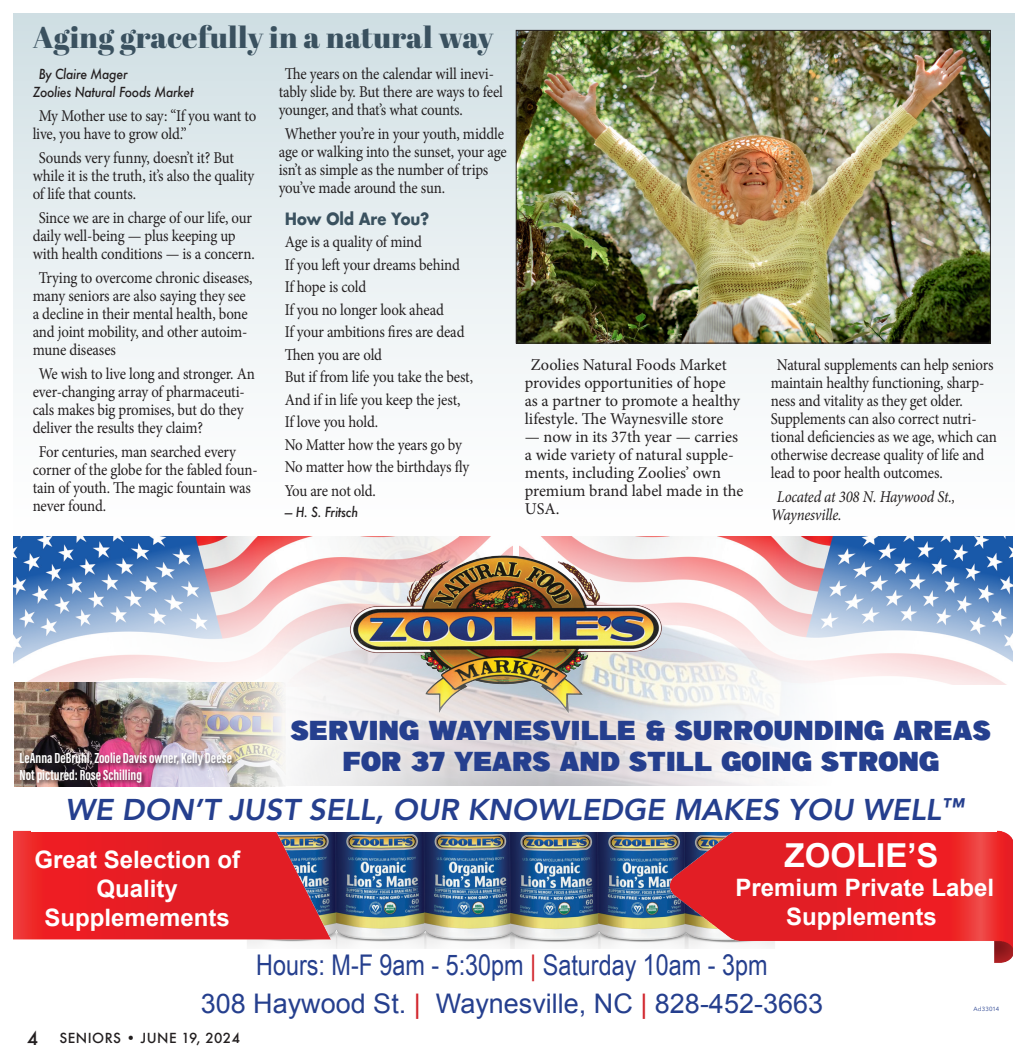
<style>
.page{position:relative;width:1026px;height:1053px;background:#fff}
.page>*{position:absolute;margin:0;border:0;box-sizing:border-box;transform-origin:0 0}
.t1{font:700 33px "Arial";color:#fff}
.t2{font:italic 800 30px "Avenir";color:#253f8e}
.Main_Headline{font:30px "Abril Fatface";letter-spacing:.01em;color:#3a515f}
.t3{font:28.5px "Arial Narrow";color:#253f8e}
.t4{font:27px "Arial";color:#253f8e}
.t5{font:25.5px/30.6px "a Big Deal";color:#253f8e;text-align:center}
.t6{font:700 24px/28.8px "Arial";color:#fff;text-align:center}
.Health_and_wellnes_Body_copy{font:16.5px/18px "Minion Pro";letter-spacing:-.01em;color:#231f20;scale:.9 1}
.Health_and_wellnes_Body_copy-2{font:16.5px/18px "Minion Pro";letter-spacing:-.01em;color:#231f20}
.Health_and_wellnes_Body_copy-3{font:italic 16.5px/18px "Minion Pro";letter-spacing:-.015em;color:#231f20;scale:.9 1}
.Subhead{font:700 16.5px "Futura";letter-spacing:-.02em;color:#3a515f;scale:.9 1}
.t7{font:700 15px/16.5px "Acumin Pro Extra Cond";color:#fff}
.Subhead-2{font:italic 500 13.5px/18px "Futura";letter-spacing:-.02em;color:#231f20;scale:.9 1}
.t8{font:500 13.5px "Futura";letter-spacing:.035em;color:#231f20}
.t9{font:6px "Avenir Next";letter-spacing:.02em;color:#253f8e}
.s1{color:#d1232a}
.s2{font-size:18px}
</style>
<div class="page">
<img style="left:361px;top:832px;width:308px;height:116px">
<img style="left:14px;top:550px;width:281px;height:133px">
<img style="left:695px;top:550px;width:317px;height:116px">
<img style="left:295px;top:550px;width:400px;height:116px">
<svg style="left:237px;top:666px;width:770px;height:120px"></svg>
<img style="left:14px;top:830px;width:347px;height:119px">
<img style="left:669px;top:830px;width:343px;height:133px">
<div style="left:32px;top:786px;width:965px;height:45px;background:#fff"></div>
<img style="left:14px;top:683px;width:271px;height:103px">
<div style="left:20px;top:752px;width:217px;height:37px;background:#231f20;opacity:.75"></div>
<div style="left:14px;top:14px;width:1001px;height:536px;background:linear-gradient(to bottom,#d6e5e8,#faf8fb)"></div>
<img style="left:518px;top:32px;width:471px;height:310px">
<div style="left:516px;top:30px;width:475px;height:314px;border:1px solid #231f20"></div>
<p class="Main_Headline" style="left:33px;top:16px;width:462px">Aging gracefully in a natural way</p>
<p class="Subhead-2" style="left:33px;top:65px;width:180px;text-indent:6px">By Claire Mager<br>Zoolies Natural Foods Market</p>
<p class="Health_and_wellnes_Body_copy" style="left:33px;top:106px;width:250px;text-indent:6px">My Mother use to say: “If you want to live, you have to grow old.”</p>
<p class="Health_and_wellnes_Body_copy" style="left:33px;top:148px;width:248px;text-indent:6px">Sounds very funny, doesn’t it? But while it is the truth, it’s also the quality of life that counts.</p>
<p class="Health_and_wellnes_Body_copy" style="left:33px;top:208px;width:248px;text-indent:6px">Since we are in charge of our life, our daily well-being — plus keeping up with health conditions — is a concern.</p>
<p class="Health_and_wellnes_Body_copy" style="left:33px;top:268px;width:246px;text-indent:6px">Trying to overcome chronic diseases, many seniors are also saying they see a decline in their mental health, bone and joint mobility, and other autoim&shy;mune diseases</p>
<p class="Health_and_wellnes_Body_copy" style="left:33px;top:364px;width:248px;text-indent:6px">We wish to live long and stronger. An ever-changing array of pharmaceuti&shy;cals makes big promises, but do they deliver the results they claim?</p>
<p class="Health_and_wellnes_Body_copy" style="left:33px;top:442px;width:252px;text-indent:6px">For centuries, man searched every corner of the globe for the fabled foun&shy;tain of youth. The magic fountain was never found.</p>
<p class="Health_and_wellnes_Body_copy" style="left:279px;top:65px;width:251px;text-indent:6px">The years on the calendar will inevi&shy;tably slide by. But there are ways to feel younger, and that’s what counts.</p>
<p class="Health_and_wellnes_Body_copy" style="left:279px;top:125px;width:255px;text-indent:6px">Whether you’re in your youth, middle age or walking into the sunset, your age isn’t as simple as the number of trips you’ve made around the sun.</p>
<p class="Subhead" style="left:285px;top:207px;width:162px">How Old Are You?</p>
<p class="Health_and_wellnes_Body_copy" style="left:285px;top:233px;width:154px">Age is a quality of mind</p>
<p class="Health_and_wellnes_Body_copy" style="left:285px;top:256px;width:196px">If you left your dreams behind</p>
<p class="Health_and_wellnes_Body_copy" style="left:285px;top:278px;width:92px">If hope is cold</p>
<p class="Health_and_wellnes_Body_copy" style="left:285px;top:301px;width:178px">If you no longer look ahead</p>
<p class="Health_and_wellnes_Body_copy" style="left:285px;top:323px;width:201px">If your ambitions fires are dead</p>
<p class="Health_and_wellnes_Body_copy" style="left:285px;top:346px;width:110px">Then you are old</p>
<p class="Health_and_wellnes_Body_copy" style="left:285px;top:368px;width:211px">But if from life you take the best,</p>
<p class="Health_and_wellnes_Body_copy" style="left:285px;top:391px;width:197px">And if in life you keep the jest,</p>
<p class="Health_and_wellnes_Body_copy" style="left:285px;top:413px;width:105px">If love you hold.</p>
<p class="Health_and_wellnes_Body_copy" style="left:285px;top:436px;width:198px">No Matter how the years go by</p>
<p class="Health_and_wellnes_Body_copy" style="left:285px;top:458px;width:206px">No matter how the birthdays fly</p>
<p class="Health_and_wellnes_Body_copy" style="left:285px;top:482px;width:103px">You are not old.</p>
<p class="Subhead-2" style="left:285px;top:503px;width:83px">— H. S. Fritsch</p>
<p class="Health_and_wellnes_Body_copy-2" style="left:525px;top:356px;width:217px;text-indent:6px">Zoolies Natural Foods Market provides opportunities of hope as a partner to promote a healthy lifestyle. The Waynesville store</p>
<p class="Health_and_wellnes_Body_copy-2" style="left:525px;top:428px;width:220px">— now in its 37th year — carries a wide variety of natural supple&shy;ments, including Zoolies’ own premium brand label made in the<br>USA.</p>
<p class="Health_and_wellnes_Body_copy" style="left:771px;top:356px;width:253px;text-indent:6px">Natural supplements can help seniors maintain healthy functioning, sharp&shy;ness and vitality as they get older.<br>Supplements can also correct nutri&shy;tional deficiencies as we age, which can otherwise decrease quality of life and lead to poor health outcomes.</p>
<p class="Health_and_wellnes_Body_copy-3" style="left:771px;top:488px;width:206px;text-indent:6px">Located at 308 N. Haywood St.,<br>Waynesville.</p>
<p class="t7" style="left:20px;top:750px;width:214px">LeAnna DeBruhl, Zoolie Davis owner, Kelly Deese<br>Not pictured: Rose Schilling</p>
<p class="t5" style="left:291px;top:717px;width:701px">SERVING WAYNESVILLE &amp; SURROUNDING AREAS<br>FOR 37 YEARS AND STILL GOING STRONG</p>
<p class="t2" style="left:65px;top:792px;width:900px">WE DON’T JUST SELL, OUR KNOWLEDGE MAKES YOU WELL<sup>™</sup></p>
<p class="t6" style="left:35px;top:846px;width:207px">Great Selection of<br>Quality<br>Supplemements</p>
<p class="t1" style="left:785px;top:834px;width:156px">ZOOLIE’S</p>
<p class="t6" style="left:736px;top:874px;width:260px">Premium Private Label<br>Supplements</p>
<p class="t3" style="left:256px;top:944px;width:513px">Hours: M-F 9am - 5:30pm <span class="s1">|</span> Saturday 10am - 3pm</p>
<p class="t9" style="left:974px;top:1004px;width:27px">Ad33014</p>
<p class="t4" style="left:201px;top:986px;width:624px">308 Haywood St. <span class="s1">|</span> Waynesville, NC <span class="s1">|</span> 828-452-3663</p>
<p class="t8" style="left:27px;top:1029px;width:215px"><span class="s2">4</span> SENIORS • JUNE 19, 2024</p>
</div>
